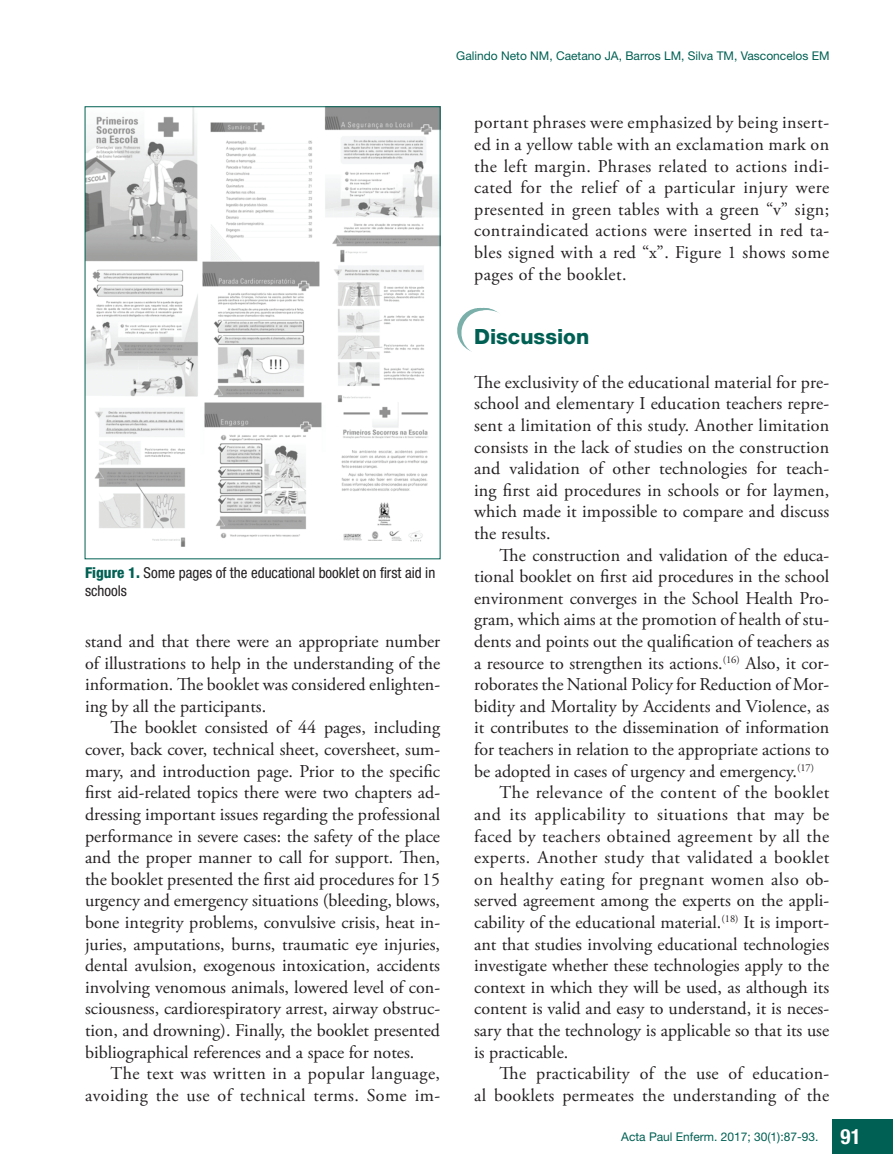
<style>
.page{position:relative;width:893px;height:1170px;background:#fff}
.page>*{position:absolute;margin:0;border:0;box-sizing:border-box;transform-origin:0 0}
.t1{font:800 21px "Helvetica Neue LT Std";color:#006053}
.t2{font:18px/21.6px "Adobe Garamond Pro";color:#231f20;text-align:justify}
.t3{font:18px/21.6px "Adobe Garamond Pro";letter-spacing:.025em;color:#231f20;text-align:right}
.t4{font:condensed 15px/18px "Helvetica Neue LT Std";color:#231f20}
.t5{font:12px "Helvetica Neue LT Std";color:#006053}
.s1{font-weight:800;color:#006053}
.s2{font-weight:700;font-stretch:condensed;font-size:21px;color:#fff}
</style>
<div class="page">
<div style="left:832px;top:1118px;width:61px;height:35px;background:#006053"></div>
<hr style="left:480px;top:308px;width:1px;height:45px;background:#7aafaa">
<svg style="left:482px;top:308px;width:6px;height:3px"></svg>
<hr style="left:484px;top:310px;width:1px;height:45px;background:#fff">
<img style="left:87px;top:108px;width:351px;height:439px">
<p class="t5" style="left:456px;top:48px;width:375px">Galindo Neto NM, Caetano JA, Barros LM, Silva TM, Vasconcelos EM</p>
<p class="t4" style="left:85px;top:564px;width:352px"><span class="s1">Figure 1.</span> Some pages of the educational booklet on first aid in schools</p>
<p class="t2" style="left:85px;top:631px;width:357px">stand and that there were an appropriate number of illustrations to help in the understanding of the information. The booklet was considered enlighten&shy;ing by all the participants.</p>
<p class="t2" style="left:85px;top:717px;width:357px;text-indent:26px">The booklet consisted of 44 pages, including cover, back cover, technical sheet, coversheet, sum&shy;mary, and introduction page. Prior to the specific first aid-related topics there were two chapters ad&shy;dressing important issues regarding the professional performance in severe cases: the safety of the place and the proper manner to call for support. Then, the booklet presented the first aid procedures for 15 urgency and emergency situations (bleeding, blows, bone integrity problems, convulsive crisis, heat in&shy;juries, amputations, burns, traumatic eye injuries, dental avulsion, exogenous intoxication, accidents involving venomous animals, lowered level of con&shy;sciousness, cardiorespiratory arrest, airway obstruc&shy;tion, and drowning). Finally, the booklet presented bibliographical references and a space for notes.</p>
<p class="t3" style="left:85px;top:1063px;width:357px">The text was written in a popular language, avoiding the use of technical terms. Some im-</p>
<p class="t2" style="left:474px;top:112px;width:357px">portant phrases were emphasized by being insert&shy;ed in a yellow table with an exclamation mark on the left margin. Phrases related to actions indi&shy;cated for the relief of a particular injury were presented in green tables with a green “v” sign; contraindicated actions were inserted in red ta&shy;bles signed with a red “x”. Figure 1 shows some pages of the booklet.</p>
<p class="t1" style="left:474px;top:324px;width:117px">Discussion</p>
<p class="t2" style="left:474px;top:372px;width:357px">The exclusivity of the educational material for pre&shy;school and elementary I education teachers repre&shy;sent a limitation of this study. Another limitation consists in the lack of studies on the construction and validation of other technologies for teach&shy;ing first aid procedures in schools or for laymen, which made it impossible to compare and discuss the results.</p>
<p class="t2" style="left:500px;top:544px;width:331px">The construction and validation of the educa-</p>
<p class="t2" style="left:474px;top:566px;width:357px">tional booklet on first aid procedures in the school</p>
<p class="t2" style="left:474px;top:588px;width:357px">environment converges in the School Health Pro-</p>
<p class="t2" style="left:474px;top:609px;width:356px">gram, which aims at the promotion of health of stu-</p>
<p class="t2" style="left:474px;top:631px;width:357px">dents and points out the qualification of teachers as</p>
<p class="t2" style="left:474px;top:652px;width:357px">a resource to strengthen its actions.<sup>(16)</sup> Also, it cor-</p>
<p class="t2" style="left:474px;top:674px;width:356px">roborates the National Policy for Reduction of Mor-</p>
<p class="t2" style="left:474px;top:696px;width:357px">bidity and Mortality by Accidents and Violence, as</p>
<p class="t2" style="left:474px;top:717px;width:357px">it contributes to the dissemination of information</p>
<p class="t2" style="left:474px;top:739px;width:357px">for teachers in relation to the appropriate actions to</p>
<p class="t2" style="left:474px;top:760px;width:342px">be adopted in cases of urgency and emergency.<sup>(17)</sup></p>
<p class="t3" style="left:500px;top:782px;width:331px">The relevance of the content of the booklet</p>
<p class="t3" style="left:474px;top:804px;width:357px">and its applicability to situations that may be</p>
<p class="t3" style="left:474px;top:825px;width:357px">faced by teachers obtained agreement by all the</p>
<p class="t3" style="left:474px;top:847px;width:357px">experts. Another study that validated a booklet</p>
<p class="t3" style="left:474px;top:868px;width:357px">on healthy eating for pregnant women also ob-</p>
<p class="t2" style="left:474px;top:890px;width:357px">served agreement among the experts on the appli-</p>
<p class="t2" style="left:474px;top:912px;width:357px">cability of the educational material.<sup>(18)</sup> It is import-</p>
<p class="t2" style="left:474px;top:933px;width:357px">ant that studies involving educational technologies</p>
<p class="t2" style="left:474px;top:955px;width:356px">investigate whether these technologies apply to the</p>
<p class="t2" style="left:474px;top:976px;width:357px">context in which they will be used, as although its</p>
<p class="t2" style="left:474px;top:998px;width:357px">content is valid and easy to understand, it is neces-</p>
<p class="t2" style="left:474px;top:1020px;width:357px">sary that the technology is applicable so that its use</p>
<p class="t2" style="left:474px;top:1041px;width:96px">is practicable.</p>
<p class="t2" style="left:500px;top:1063px;width:331px">The practicability of the use of education-</p>
<p class="t2" style="left:474px;top:1084px;width:357px">al booklets permeates the understanding of the</p>
<p class="t5" style="left:621px;top:1129px;width:241px">Acta Paul Enferm. 2017; 30(1):87-93. <span class="s2">91</span></p>
</div>
